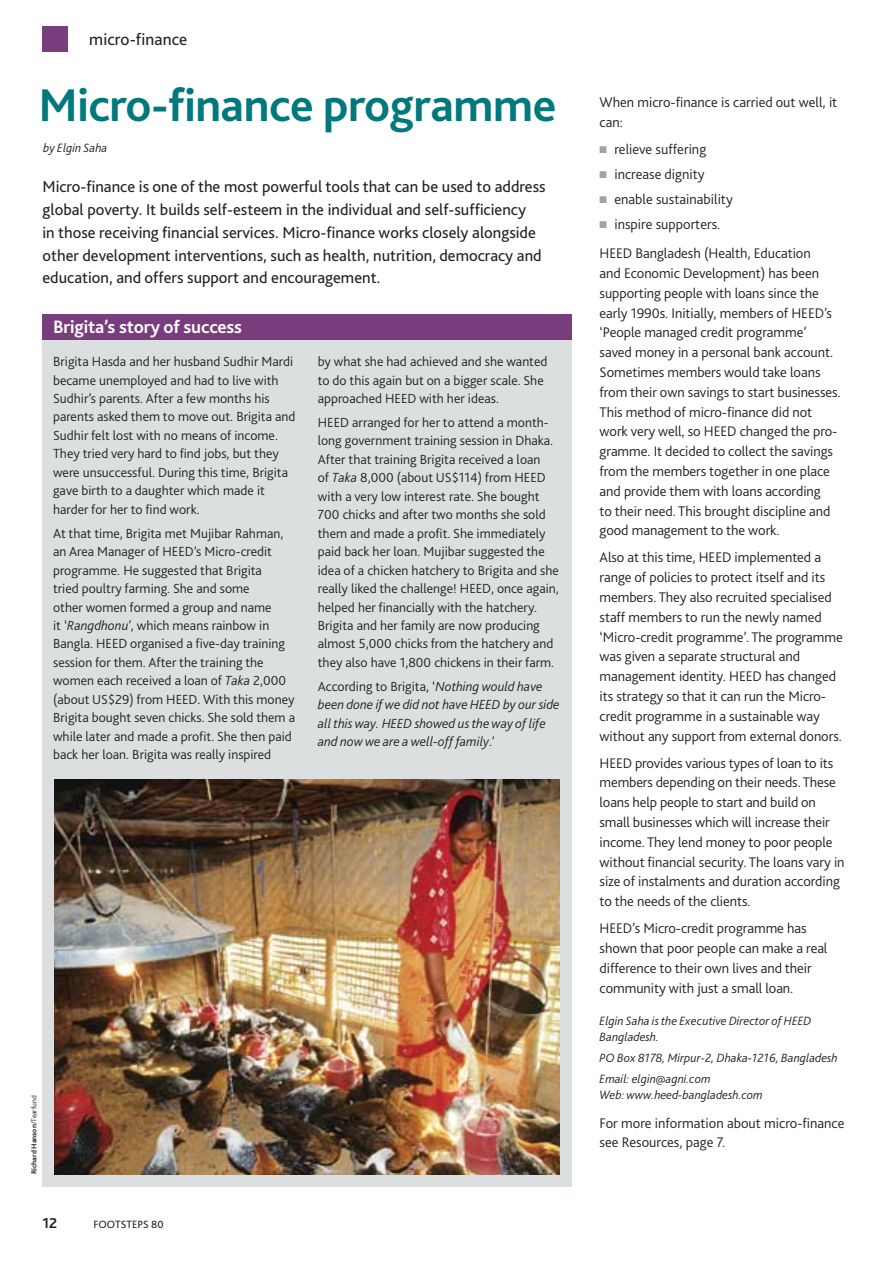
<style>
.page{position:relative;width:893px;height:1263px;background:#fff}
.page>*{position:absolute;margin:0;border:0;box-sizing:border-box;transform-origin:0 0}
.t1{font:700 48px "Bliss 2";letter-spacing:-.01em;color:#00787c}
.t2{font:700 18.75px "Bliss 2";letter-spacing:-.01em;color:#fff}
.t3{font:17.25px "Bliss 2";letter-spacing:.005em;color:#20231e}
.t4{font:16.5px/23px "Bliss 2";color:#20231e}
.t5{font:700 15px "Bliss 2";color:#20231e}
.t6{font:300 14.55px/19.8px "Bliss 2";letter-spacing:-.005em;color:#20231e}
.t7{font:300 13.8px/18.5px "Bliss 2";color:#20231e}
.t8{font:italic 300 13.8px/18.5px "Bliss 2";color:#20231e}
.t9{font:italic 300 12.6px/16.5px "Bliss 2";color:#20231e}
.t10{font:11.1px "Bliss 2";color:#20231e}
.t11{font:700 7.5px "Bliss 2";color:#20231e}
.s1{font-style:italic}
.s2{font-style:normal}
.s3{font-weight:300}
.s4{color:#9ea5a6}
</style>
<div class="page">
<div style="left:42px;top:26px;width:26px;height:26px;background:#793d7d"></div>
<div style="left:42px;top:332px;width:530px;height:854px;background:#dcdfe0"></div>
<img style="left:55px;top:780px;width:504px;height:394px">
<div style="left:42px;top:315px;width:530px;height:25px;background:#793d7d"></div>
<p class="t3" style="left:89px;top:32px;width:100px">micro-finance</p>
<h1 class="t1" style="left:39px;top:87px;width:519px">Micro-finance programme</h1>
<p class="t9" style="left:43px;top:141px;width:66px">by Elgin Saha</p>
<p class="t4" style="left:42px;top:176px;width:505px">Micro-finance is one of the most powerful tools that can be used to address global poverty. It builds self-esteem in the individual and self-sufficiency<br>in those receiving financial services. Micro-finance works closely alongside other development interventions, such as health, nutrition, democracy and education, and offers support and encouragement.</p>
<p class="t2" style="left:53px;top:320px;width:191px">Brigita’s story of success</p>
<p class="t7" style="left:53px;top:354px;width:244px">Brigita Hasda and her husband Sudhir Mardi became unemployed and had to live with Sudhir’s parents. After a few months his parents asked them to move out. Brigita and Sudhir felt lost with no means of income.<br>They tried very hard to find jobs, but they were unsuccessful. During this time, Brigita gave birth to a daughter which made it harder for her to find work.</p>
<p class="t7" style="left:53px;top:525px;width:243px">At that time, Brigita met Mujibar Rahman, an Area Manager of HEED’s Micro-credit programme. He suggested that Brigita<br>tried poultry farming. She and some<br>other women formed a group and name<br>it ‘<span class="s1">Rangdhonu</span>’, which means rainbow in Bangla. HEED organised a five-day training session for them. After the training the women each received a loan of <span class="s1">Taka</span> 2,000 (about US$29) from HEED. With this money Brigita bought seven chicks. She sold them a while later and made a profit. She then paid back her loan. Brigita was really inspired</p>
<p class="t7" style="left:318px;top:354px;width:231px">by what she had achieved and she wanted to do this again but on a bigger scale. She approached HEED with her ideas.</p>
<p class="t7" style="left:318px;top:415px;width:242px">HEED arranged for her to attend a month&shy;long govern ment training session in Dhaka.<br>After that training Brigita received a loan<br>of <span class="s1">Taka</span> 8,000 (about US$114) from HEED with a very low interest rate. She bought 700 chicks and after two months she sold them and made a profit. She immediately paid back her loan. Mujibar suggested the idea of a chicken hatchery to Brigita and she really liked the challenge! HEED, once again, helped her financially with the hatchery.<br>Brigita and her family are now producing almost 5,000 chicks from the hatchery and they also have 1,800 chickens in their farm.</p>
<p class="t8" style="left:318px;top:678px;width:243px"><span class="s2">According to Brigita, ‘</span>Nothing would have been done if we did not have HEED by our side all this way. HEED showed us the way of life and now we are a well-off family<span class="s2">.’</span></p>
<p class="t11" style="left:31px;top:1174px;width:80px;rotate:-90deg">Richard Hanson<span class="s3">/Tearfund</span></p>
<p class="t5" style="left:42px;top:1217px;width:16px">12</p>
<p class="t10" style="left:94px;top:1220px;width:72px">FOOTSTEPS 80</p>
<p class="t6" style="left:599px;top:94px;width:239px">When micro-finance is carried out well, it can:</p>
<p class="t6" style="left:599px;top:141px;width:108px"><span class="s4">■</span> relieve suffering</p>
<p class="t6" style="left:599px;top:166px;width:106px"><span class="s4">■</span> increase dignity</p>
<p class="t6" style="left:599px;top:191px;width:135px"><span class="s4">■</span> enable sustainability</p>
<p class="t6" style="left:599px;top:211px;width:213px;line-height:29.1px"><span class="s4">■</span> inspire supporters.<br>HEED Bangladesh (Health, Education</p>
<p class="t6" style="left:599px;top:265px;width:243px">and Economic Development) has been supporting people with loans since the early 1990s. Initially, members of HEED’s ‘People managed credit programme’ saved money in a per sonal bank account.<br>Sometimes members would take loans from their own savings to start businesses.<br>This method of micro-finance did not work very well, so HEED changed the pro&shy;gramme. It decided to collect the savings from the members together in one place and provide them with loans according<br>to their need. This brought discipline and good management to the work.</p>
<p class="t6" style="left:599px;top:549px;width:245px">Also at this time, HEED implemented a range of policies to protect itself and its members. They also recruited special ised staff members to run the newly named ‘Micro-credit programme’. The pro gramme was given a separate structural and manage ment identity. HEED has changed its strategy so that it can run the Micro&shy;credit programme in a sustain able way without any support from external donors.</p>
<p class="t6" style="left:599px;top:754px;width:246px">HEED provides various types of loan to its members depending on their needs. These loans help people to start and build on small businesses which will increase their income. They lend money to poor people without financial security. The loans vary in size of instalments and duration according to the needs of the clients.</p>
<p class="t6" style="left:599px;top:920px;width:229px">HEED’s Micro-credit programme has shown that poor people can make a real difference to their own lives and their community with just a small loan.</p>
<p class="t9" style="left:599px;top:1014px;width:213px">Elgin Saha is the Executive Director of HEED<br>Bangladesh.</p>
<p class="t9" style="left:599px;top:1049px;width:240px;line-height:20.7px">PO Box 8178, Mirpur-2, Dhaka-1216, Bangladesh<br>Email: elgin@agni.com</p>
<p class="t9" style="left:599px;top:1088px;width:165px">Web: www.heed-bangladesh.com</p>
<p class="t6" style="left:599px;top:1114px;width:246px">For more information about micro-finance see Resources, page 7.</p>
</div>
